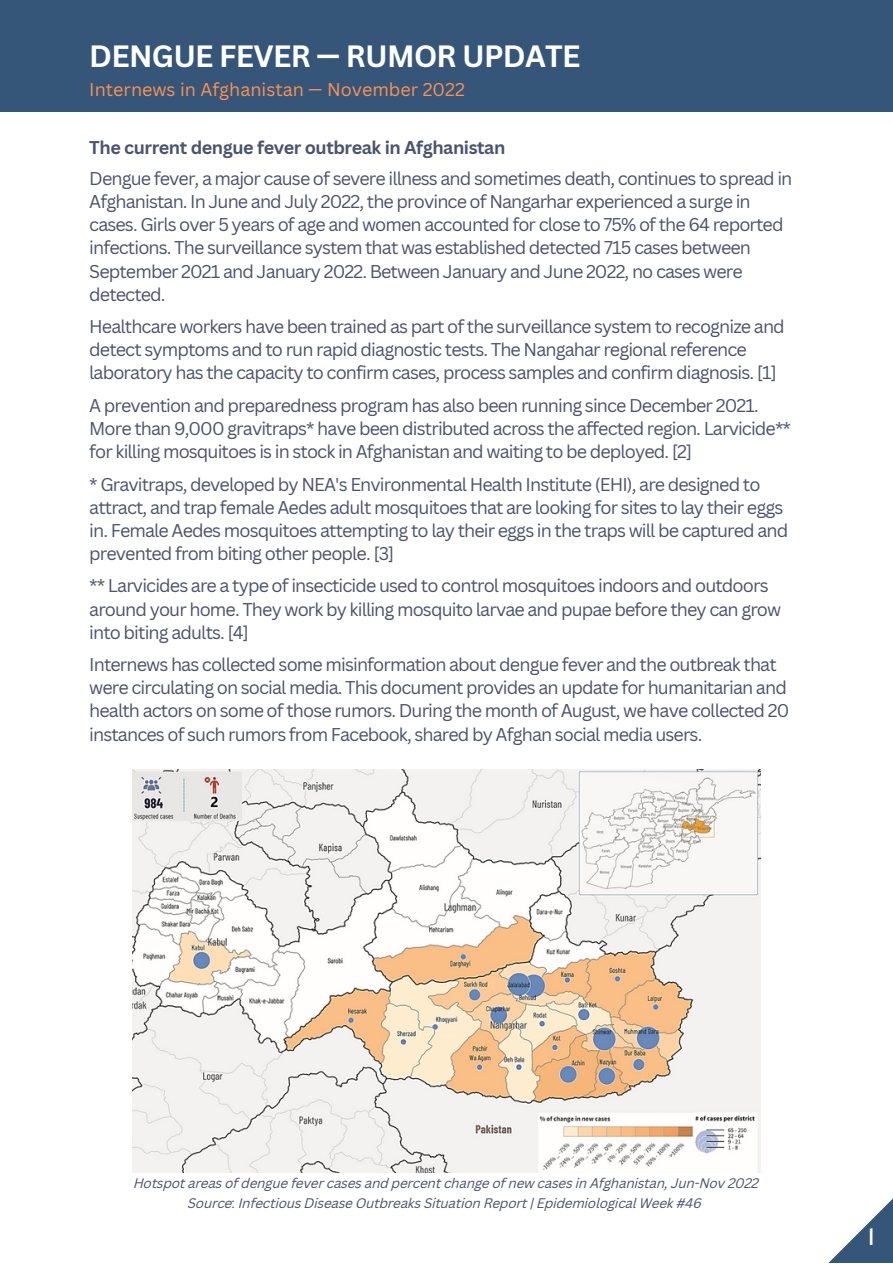
<style>
.page{position:relative;width:893px;height:1264px;background:#fff}
.page>*{position:absolute;margin:0;border:0;box-sizing:border-box;transform-origin:0 0}
.t1{font:700 30px "Canva Sans";letter-spacing:-.025em;color:#fff}
.t2{font:22.5px "Alata";color:#fff}
.t3{font:18px/23.1px "Canva Sans";letter-spacing:-.05em;color:#4c5270}
.t4{font:700 18px "Canva Sans";letter-spacing:-.025em;color:#4c5270}
.t5{font:18px "Canva Sans";color:#ff914d}
.t6{font:italic 13.5px/19px "Canva Sans";letter-spacing:-.02em;color:#4c5270;text-align:center}
</style>
<div class="page">
<div style="left:0;top:0;width:892px;height:111px;background:#365679"></div>
<svg style="left:829px;top:1199px;width:63px;height:63px"></svg>
<img style="left:132px;top:769px;width:628px;height:403px">
<h1 class="t1" style="left:89px;top:35px;width:492px">DENGUE FEVER — RUMOR UPDATE</h1>
<p class="t5" style="left:89px;top:77px;width:377px">Internews in Afghanistan — November 2022</p>
<p class="t4" style="left:89px;top:135px;width:417px">The current dengue fever outbreak in Afghanistan</p>
<p class="t3" style="left:89px;top:166px;width:704px">Dengue fever, a major cause of severe illness and sometimes death, continues to spread in Afghanistan. In June and July 2022, the province of Nangarhar experienced a surge in cases. Girls over 5 years of age and women accounted for close to 75% of the 64 reported infections. The surveillance system that was established detected 715 cases between September 2021 and January 2022. Between January and June 2022, no cases were detected.</p>
<p class="t3" style="left:89px;top:314px;width:697px">Healthcare workers have been trained as part of the surveillance system to recognize and detect symptoms and to run rapid diagnostic tests. The Nangahar regional reference laboratory has the capacity to confirm cases, process samples and confirm diagnosis. [1]</p>
<p class="t3" style="left:89px;top:393px;width:703px">A prevention and preparedness program has also been running since December 2021.<br>More than 9,000 gravitraps* have been distributed across the affected region. Larvicide** for killing mosquitoes is in stock in Afghanistan and waiting to be deployed. [2]</p>
<p class="t3" style="left:89px;top:472px;width:700px">* Gravitraps, developed by NEA's Environmental Health Institute (EHI), are designed to attract, and trap female Aedes adult mosquitoes that are looking for sites to lay their eggs in. Female Aedes mosquitoes attempting to lay their eggs in the traps will be captured and prevented from biting other people. [3]</p>
<p class="t3" style="left:89px;top:574px;width:693px">** Larvicides are a type of insecticide used to control mosquitoes indoors and outdoors around your home. They work by killing mosquito larvae and pupae before they can grow into biting adults. [4]</p>
<p class="t3" style="left:89px;top:652px;width:701px">Internews has collected some misinformation about dengue fever and the outbreak that were circulating on social media. This document provides an update for humanitarian and health actors on some of those rumors. During the month of August, we have collected 20 instances of such rumors from Facebook, shared by Afghan social media users.</p>
<p class="t6" style="left:134px;top:1175px;width:626px">Hotspot areas of dengue fever cases and percent change of new cases in Afghanistan, Jun-Nov 2022<br>Source: Infectious Disease Outbreaks Situation Report | Epidemiological Week #46</p>
<p class="t2" style="left:867px;top:1220px;width:10px">1</p>
</div>
